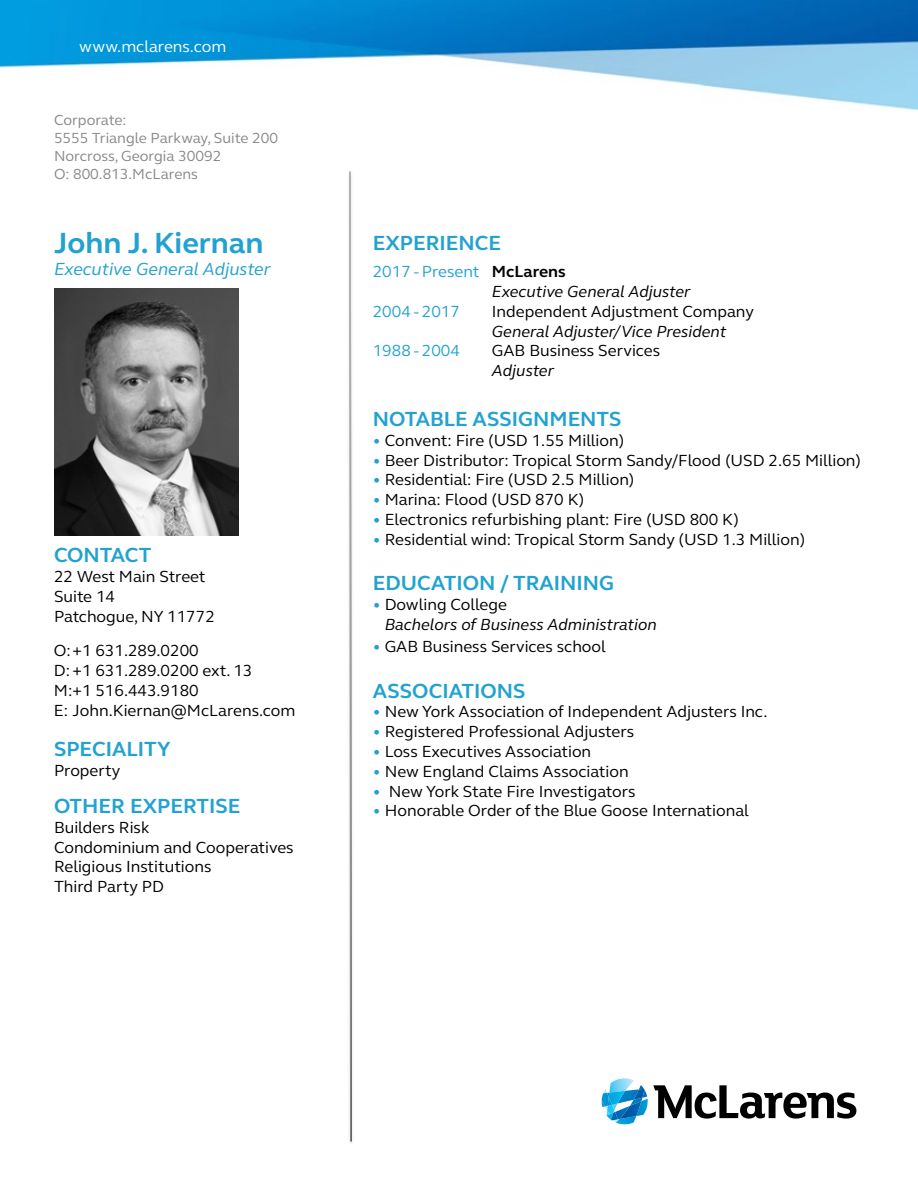
<style>
.page{position:relative;width:918px;height:1188px;background:#fff}
.page>*{position:absolute;margin:0;border:0;box-sizing:border-box;transform-origin:0 0}
.t1{font:700 30px "FS Elliot";color:#22a2d1}
.t2{font:700 21px "FS Elliot";color:#22a2d1}
.t3{font:italic 18px "FS Elliot";color:#22a2d1}
.t4{font:16.5px/19.8px "FS Elliot";color:#000}
.t5{font:italic 16.5px/19.8px "FS Elliot";color:#000}
.t6{font:16.5px "FS Elliot";color:#22a2d1}
.t7{font:16.5px "FS Elliot";color:#fff}
.t8{font:700 16.5px "FS Elliot";color:#000}
.t9{font:15px/18px "FS Elliot";color:#86888a}
.s1{color:#22a2d1}
.s2{font-style:normal;color:#22a2d1}
.s3{font-style:normal}
</style>
<div class="page">
<img style="left:0;top:0;width:918px;height:111px">
<img style="left:349px;top:171px;width:4px;height:972px">
<svg style="left:602px;top:1078px;width:254px;height:47px"></svg>
<img style="left:54px;top:289px;width:185px;height:247px">
<p class="t7" style="left:79px;top:36px;width:149px">www.mclarens.com</p>
<p class="t9" style="left:54px;top:111px;width:225px">Corporate:<br>5555 Triangle Parkway, Suite 200<br>Norcross, Georgia 30092<br>O: 800.813.McLarens</p>
<h1 class="t1" style="left:54px;top:223px;width:211px">John J. Kiernan</h1>
<p class="t3" style="left:54px;top:256px;width:218px">Executive General Adjuster</p>
<p class="t2" style="left:54px;top:541px;width:99px">CONTACT</p>
<p class="t4" style="left:54px;top:566px;width:162px">22 West Main Street<br>Suite 14<br>Patchogue, NY 11772</p>
<p class="t4" style="left:54px;top:640px;width:243px">O:+1 631.289.0200<br>D:+1 631.289.0200 ext. 13<br>M:+1 516.443.9180<br>E: John.Kiernan@McLarens.com</p>
<p class="t2" style="left:54px;top:735px;width:118px">SPECIALITY</p>
<p class="t4" style="left:54px;top:760px;width:68px">Property</p>
<p class="t2" style="left:54px;top:792px;width:188px">OTHER EXPERTISE</p>
<p class="t4" style="left:54px;top:817px;width:241px">Builders Risk<br>Condominium and Cooperatives<br>Religious Institutions<br>Third Party PD</p>
<p class="t2" style="left:373px;top:229px;width:130px">EXPERIENCE</p>
<p class="t6" style="left:373px;top:260px;width:108px">2017 - Present</p>
<p class="t6" style="left:373px;top:300px;width:89px">2004 - 2017</p>
<p class="t6" style="left:373px;top:340px;width:89px">1988 - 2004</p>
<p class="t8" style="left:492px;top:261px;width:75px">McLarens</p>
<p class="t5" style="left:492px;top:281px;width:200px">Executive General Adjuster</p>
<p class="t4" style="left:492px;top:301px;width:263px">Independent Adjustment Company</p>
<p class="t5" style="left:492px;top:321px;width:236px">General Adjuster/Vice President</p>
<p class="t4" style="left:492px;top:341px;width:170px">GAB Business Services</p>
<p class="t5" style="left:492px;top:360px;width:64px">Adjuster</p>
<p class="t2" style="left:373px;top:405px;width:250px">NOTABLE ASSIGNMENTS</p>
<p class="t4" style="left:373px;top:430px;width:253px"><span class="s1">•</span> Convent: Fire (USD 1.55 Million)</p>
<p class="t4" style="left:373px;top:450px;width:490px"><span class="s1">•</span> Beer Distributor: Tropical Storm Sandy/Flood (USD 2.65 Million)</p>
<p class="t4" style="left:373px;top:469px;width:263px"><span class="s1">•</span> Residential: Fire (USD 2.5 Million)</p>
<p class="t4" style="left:373px;top:489px;width:213px"><span class="s1">•</span> Marina: Flood (USD 870 K)</p>
<p class="t4" style="left:373px;top:509px;width:368px"><span class="s1">•</span> Electronics refurbishing plant: Fire (USD 800 K)</p>
<p class="t4" style="left:373px;top:529px;width:434px"><span class="s1">•</span> Residential wind: Tropical Storm Sandy (USD 1.3 Million)</p>
<p class="t2" style="left:373px;top:569px;width:243px">EDUCATION / TRAINING</p>
<p class="t5" style="left:385px;top:594px;width:274px;text-indent:-12px"><span class="s2">•</span> <span class="s3">Dowling College<br></span>Bachelors of Business Administration</p>
<p class="t4" style="left:373px;top:636px;width:235px"><span class="s1">•</span> GAB Business Services school</p>
<p class="t2" style="left:373px;top:677px;width:154px">ASSOCIATIONS</p>
<p class="t4" style="left:373px;top:702px;width:396px"><span class="s1">•</span> New York Association of Independent Adjusters Inc.</p>
<p class="t4" style="left:373px;top:721px;width:263px"><span class="s1">•</span> Registered Professional Adjusters</p>
<p class="t4" style="left:373px;top:741px;width:220px"><span class="s1">•</span> Loss Executives Association</p>
<p class="t4" style="left:373px;top:761px;width:257px"><span class="s1">•</span> New England Claims Association</p>
<p class="t4" style="left:373px;top:781px;width:264px"><span class="s1">•</span> New York State Fire Investigators</p>
<p class="t4" style="left:373px;top:801px;width:377px"><span class="s1">•</span> Honorable Order of the Blue Goose International</p>
</div>
